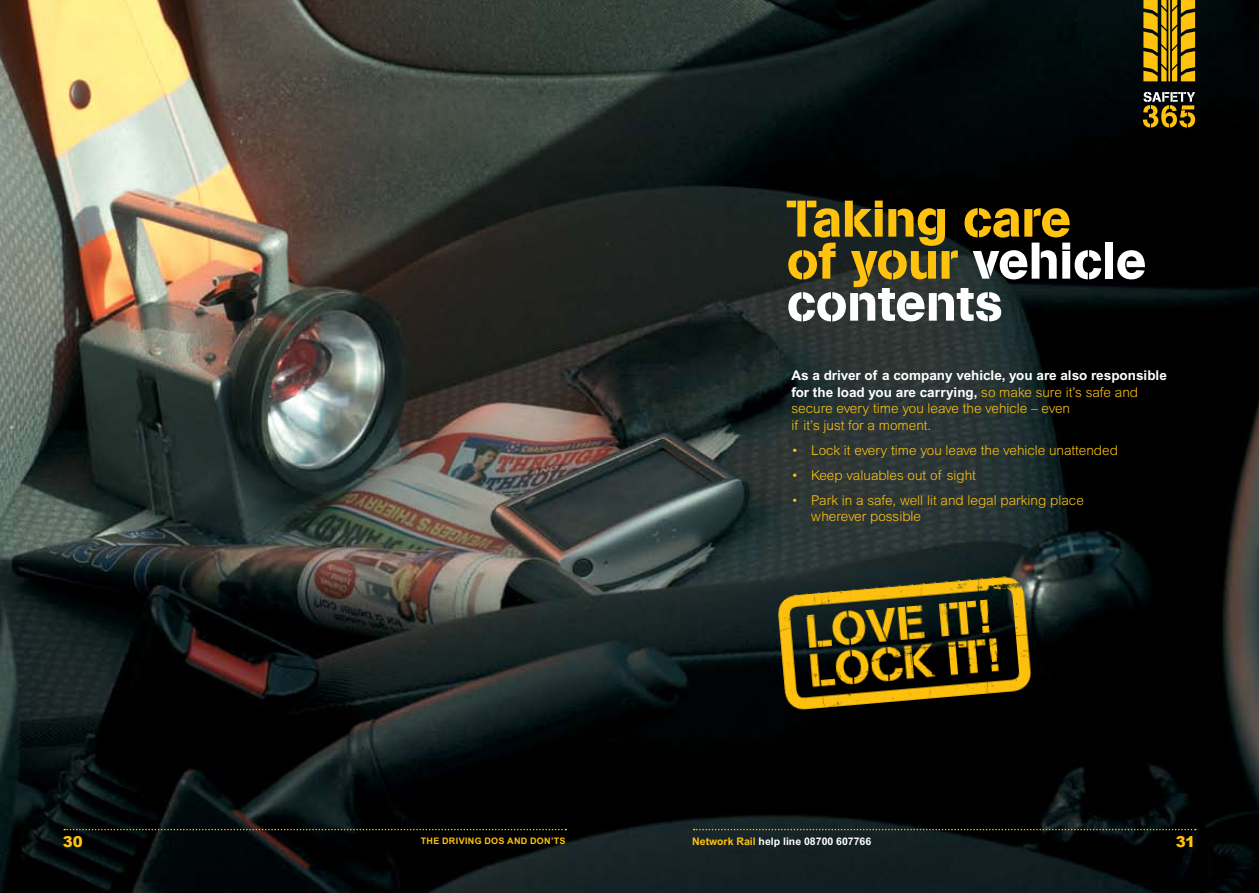
<style>
.page{position:relative;width:1259px;height:893px;background:#fff}
.page>*{position:absolute;margin:0;border:0;box-sizing:border-box;transform-origin:0 0}
.t1{font:51px/42px "AG Book Stencil";letter-spacing:-.005em;color:#ffc20e}
.t2{font:900 15px "Arial";color:#ffc20e}
.t3{font:300 13.5px/16.5px "Arial";color:#ffc20e}
.t4{font:700 13.5px/16.5px "Arial SFMT";color:#fff}
.t5{font:700 10.5px "Arial SFMT";color:#fff}
.t6{font:700 9px "Arial SFMT";letter-spacing:.04em;color:#ffc20e}
.s1{color:#fff}
.s2{font-family:"Arial";font-weight:300;color:#ffc20e}
.s3{color:#ffc20e}
</style>
<div class="page">
<img style="left:0;top:0;width:1259px;height:893px">
<svg style="left:693px;top:829px;width:502px;height:1px"></svg>
<svg style="left:64px;top:829px;width:502px;height:1px"></svg>
<svg style="left:1143px;top:92px;width:52px;height:36px;background:#705e27"></svg>
<svg style="left:1143px;top:0;width:52px;height:81px;background:#ab850d"></svg>
<img style="left:775px;top:574px;width:260px;height:138px">
<h1 class="t1" style="left:786px;top:197px;width:361px">Taking care<br>of your <span class="s1">vehicle contents</span></h1>
<p class="t4" style="left:791px;top:367px;width:377px">As a driver of a company vehicle, you are also responsible for the load you are carrying, <span class="s2">so make sure it’s safe and</span></p>
<p class="t3" style="left:791px;top:400px;width:280px">secure every time you leave the vehicle – even if it’s just for a moment.</p>
<p class="t3" style="left:791px;top:442px;width:328px">• Lock it every time you leave the vehicle unattended</p>
<p class="t3" style="left:791px;top:467px;width:186px">• Keep valuables out of sight</p>
<p class="t3" style="left:811px;top:492px;width:274px;text-indent:-20px">• Park in a safe, well lit and legal parking place wherever possible</p>
<p class="t2" style="left:63px;top:831px;width:21px">30</p>
<p class="t6" style="left:421px;top:835px;width:95px">THE DRIVING DOs and</p>
<p class="t6" style="left:530px;top:835px;width:8px">don</p>
<p class="t6" style="left:551px;top:835px;width:16px">’ts</p>
<p class="t5" style="left:692px;top:835px;width:180px"><span class="s3">Network Rail</span> help line 08700 607766</p>
<p class="t2" style="left:1175px;top:831px;width:21px">31</p>
</div>
